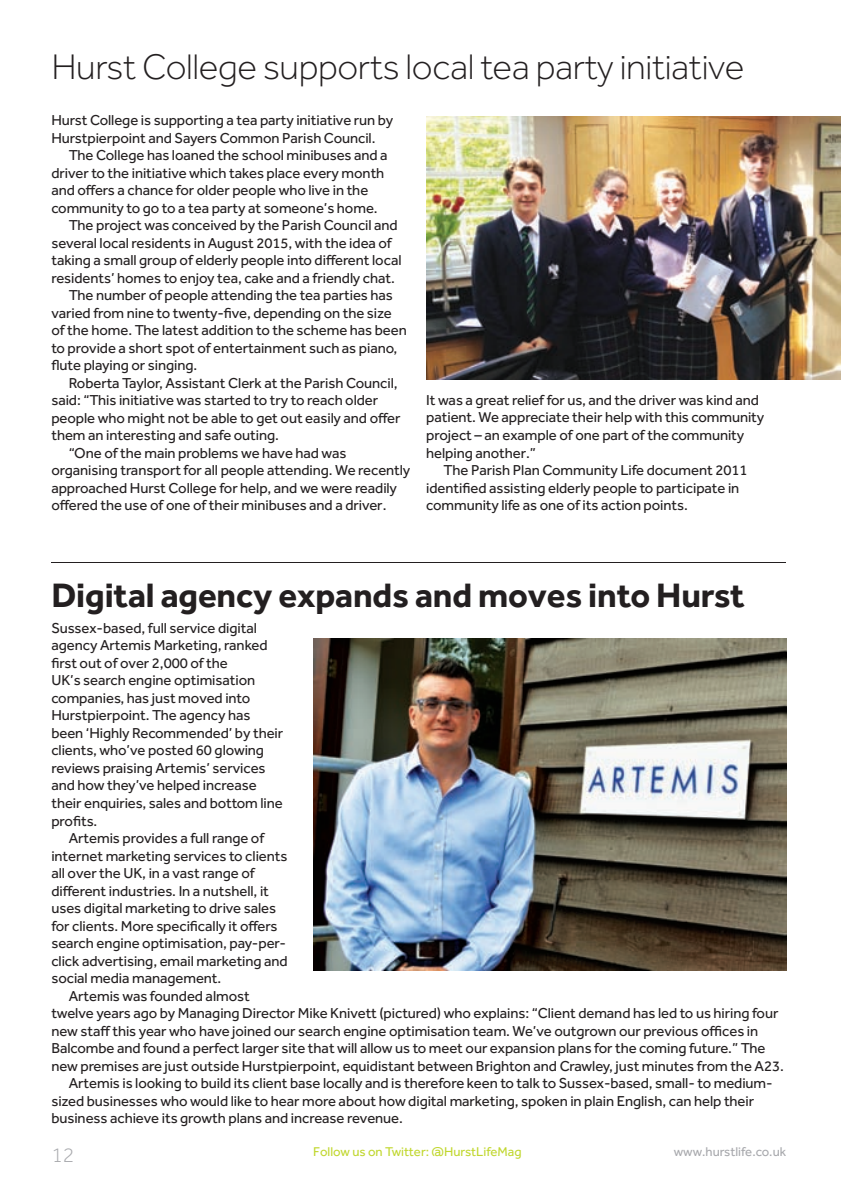
<style>
.page{position:relative;width:843px;height:1193px;background:#fff}
.page>*{position:absolute;margin:0;border:0;box-sizing:border-box;transform-origin:0 0}
.t1{font:300 36.75px "Effra";letter-spacing:-.01em;color:#231f20}
.t2{font:700 35px "Effra";letter-spacing:-.005em;color:#231f20}
.t3{font:300 21px "Effra";color:#a8a9ad}
.t4{font:14.88px/17.5px "Effra";letter-spacing:-.005em;color:#231f20}
.t5{font:13.12px "Effra";color:#c1d72f}
.t6{font:13.12px "Effra";color:#a8a9ad}
</style>
<div class="page">
<img style="left:313px;top:638px;width:473px;height:332px">
<hr style="left:51px;top:562px;width:735px;height:1px;background:#231f20">
<img style="left:426px;top:116px;width:414px;height:263px">
<h1 class="t1" style="left:51px;top:46px;width:694px">Hurst College supports local tea party initiative</h1>
<p class="t4" style="left:51px;top:111px;width:343px">Hurst College is supporting a tea party initiative run by<br>Hurstpierpoint and Sayers Common Parish Council.</p>
<p class="t4" style="left:69px;top:146px;width:320px">The College has loaned the school minibuses and a</p>
<p class="t4" style="left:51px;top:164px;width:334px">driver to the initiative which takes place every month</p>
<p class="t4" style="left:51px;top:181px;width:318px">and offers a chance for older people who live in the</p>
<p class="t4" style="left:51px;top:198px;width:328px">community to go to a tea party at someone’s home.</p>
<p class="t4" style="left:69px;top:216px;width:330px">The project was conceived by the Parish Council and</p>
<p class="t4" style="left:51px;top:233px;width:342px">several local residents in August 2015, with the idea of</p>
<p class="t4" style="left:51px;top:251px;width:351px">taking a small group of elderly people into different local</p>
<p class="t4" style="left:51px;top:268px;width:345px">residents’ homes to enjoy tea, cake and a friendly chat.</p>
<p class="t4" style="left:69px;top:286px;width:325px">The number of people attending the tea parties has</p>
<p class="t4" style="left:51px;top:303px;width:342px">varied from nine to twenty-five, depending on the size</p>
<p class="t4" style="left:51px;top:321px;width:357px">of the home. The latest addition to the scheme has been</p>
<p class="t4" style="left:51px;top:338px;width:347px">to provide a short spot of entertainment such as piano,</p>
<p class="t4" style="left:51px;top:356px;width:147px">flute playing or singing.</p>
<p class="t4" style="left:69px;top:373px;width:330px">Roberta Taylor, Assistant Clerk at the Parish Council,</p>
<p class="t4" style="left:51px;top:391px;width:328px">said: “This initiative was started to try to reach older</p>
<p class="t4" style="left:51px;top:408px;width:350px">people who might not be able to get out easily and offer</p>
<p class="t4" style="left:51px;top:426px;width:229px">them an interesting and safe outing.</p>
<p class="t4" style="left:69px;top:443px;width:279px">“One of the main problems we have had was</p>
<p class="t4" style="left:51px;top:461px;width:360px">organising transport for all people attending. We recently</p>
<p class="t4" style="left:51px;top:478px;width:347px">approached Hurst College for help, and we were readily</p>
<p class="t4" style="left:51px;top:496px;width:336px">offered the use of one of their minibuses and a driver.</p>
<p class="t4" style="left:426px;top:391px;width:339px">It was a great relief for us, and the driver was kind and patient. We appreciate their help with this community project – an example of one part of the community helping another.”</p>
<p class="t4" style="left:426px;top:461px;width:323px;text-indent:17px">The Parish Plan Community Life document 2011 identified assisting elderly people to participate in community life as one of its action points.</p>
<h2 class="t2" style="left:51px;top:573px;width:694px">Digital agency expands and moves into Hurst</h2>
<p class="t4" style="left:51px;top:619px;width:233px">Sussex-based, full service digital agency Artemis Marketing, ranked first out of over 2,000 of the<br>UK’s search engine optimisation companies, has just moved into<br>Hurstpierpoint. The agency has been ‘Highly Recommended’ by their clients, who’ve posted 60 glowing reviews praising Artemis’ services and how they’ve helped increase their enquiries, sales and bottom line profits.</p>
<p class="t4" style="left:69px;top:829px;width:197px">Artemis provides a full range of</p>
<p class="t4" style="left:51px;top:846px;width:237px">internet marketing services to clients</p>
<p class="t4" style="left:51px;top:864px;width:205px">all over the UK, in a vast range of</p>
<p class="t4" style="left:51px;top:881px;width:219px">different industries. In a nutshell, it</p>
<p class="t4" style="left:51px;top:899px;width:226px">uses digital marketing to drive sales</p>
<p class="t4" style="left:51px;top:916px;width:227px">for clients. More specifically it offers</p>
<p class="t4" style="left:51px;top:934px;width:236px">search engine optimisation, pay-per-</p>
<p class="t4" style="left:51px;top:951px;width:238px">click advertising, email marketing and</p>
<p class="t4" style="left:51px;top:969px;width:171px">social media management.</p>
<p class="t4" style="left:69px;top:986px;width:182px">Artemis was founded almost</p>
<p class="t4" style="left:51px;top:1004px;width:728px">twelve years ago by Managing Director Mike Knivett (pictured) who explains: “Client demand has led to us hiring four</p>
<p class="t4" style="left:51px;top:1021px;width:708px">new staff this year who have joined our search engine optimisation team. We’ve outgrown our previous offices in</p>
<p class="t4" style="left:51px;top:1039px;width:715px">Balcombe and found a perfect larger site that will allow us to meet our expansion plans for the coming future.” The</p>
<p class="t4" style="left:51px;top:1056px;width:733px">new premises are just outside Hurstpierpoint, equidistant between Brighton and Crawley, just minutes from the A23.</p>
<p class="t4" style="left:69px;top:1074px;width:705px">Artemis is looking to build its client base locally and is therefore keen to talk to Sussex-based, small- to medium-</p>
<p class="t4" style="left:51px;top:1091px;width:704px">sized businesses who would like to hear more about how digital marketing, spoken in plain English, can help their</p>
<p class="t4" style="left:51px;top:1109px;width:353px">business achieve its growth plans and increase revenue.</p>
<h3 class="t3" style="left:51px;top:1142px;width:24px">12</h3>
<p class="t5" style="left:313px;top:1144px;width:210px">Follow us on Twitter: @HurstLifeMag</p>
<p class="t6" style="left:673px;top:1144px;width:114px">www.hurstlife.co.uk</p>
</div>
